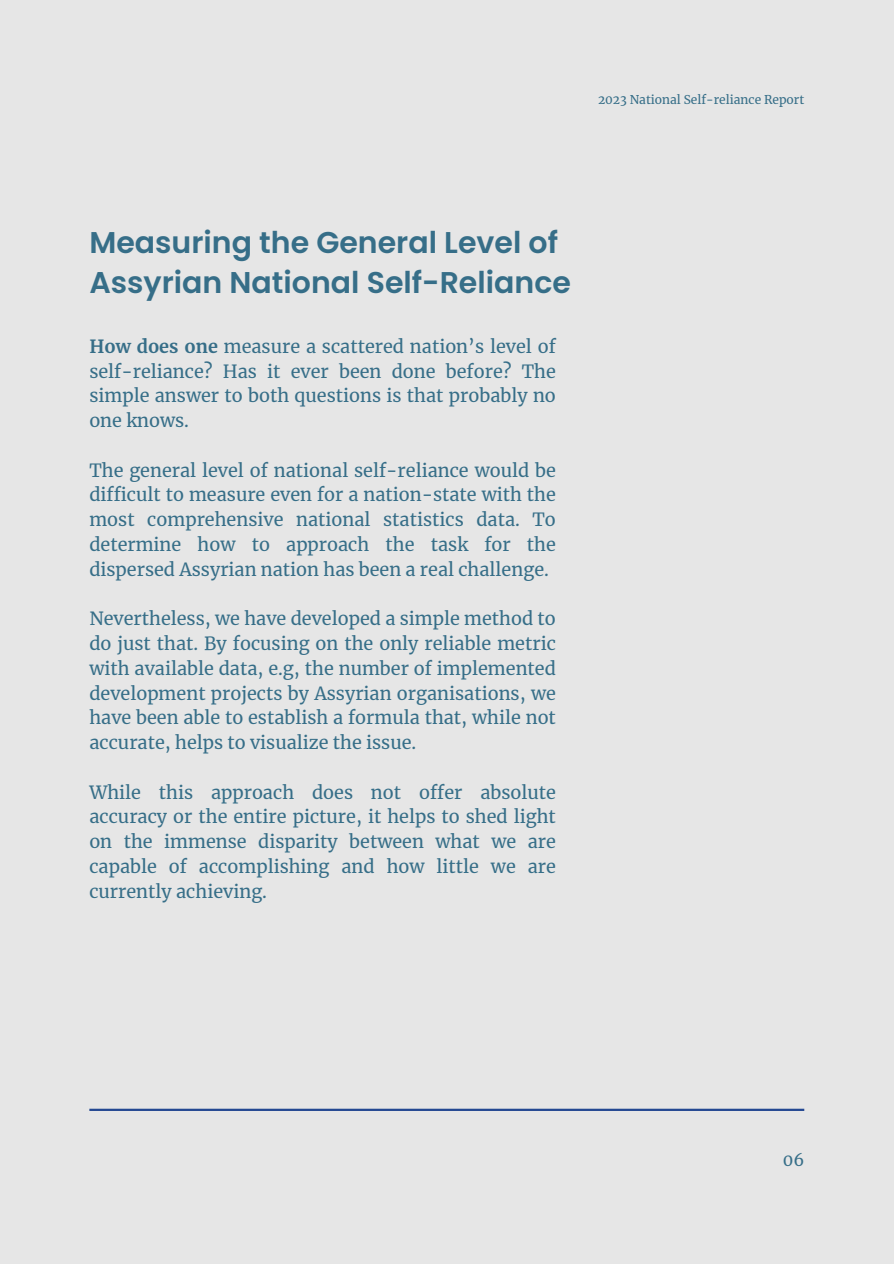
<style>
.page{position:relative;width:894px;height:1264px;background:#fff}
.page>*{position:absolute;margin:0;border:0;box-sizing:border-box;transform-origin:0 0}
.t1{font:600 30px/40.5px "Poppins";color:#366e88}
.t2{font:18px/24.8px "Merriweather";color:#366e88;text-align:justify}
.t3{font:16.5px "Merriweather";color:#366e88}
.t4{font:12px "Merriweather";color:#366e88}
.s1{font-weight:700}
</style>
<div class="page">
<div style="left:0;top:0;width:893px;height:1263px;background:#e6e6e6"></div>
<hr style="left:89px;top:1108px;width:715px;height:2px;background:#244892">
<p class="t4" style="left:598px;top:92px;width:208px">2023 National Self-reliance Report</p>
<h2 class="t1" style="left:89px;top:222px;width:483px">Measuring the General Level of<br>Assyrian National Self-Reliance</h2>
<p class="t2" style="left:89px;top:334px;width:468px"><span class="s1">How does one</span> measure a scattered nation’s level of self-reliance? Has it ever been done before? The simple answer to both questions is that probably no one knows.</p>
<h1 class="t2" style="left:89px;top:458px;width:468px">The general level of national self-reliance would be difficult to measure even for a nation-state with the most comprehensive national statistics data. To determine how to approach the task for the dispersed Assyrian nation has been a real challenge.</h1>
<h2 class="t2" style="left:89px;top:606px;width:468px">Nevertheless, we have developed a simple method to do just that. By focusing on the only reliable metric with available data, e.g, the number of implemented development projects by Assyrian organisations, we have been able to establish a formula that, while not accurate, helps to visualize the issue.</h2>
<h2 class="t2" style="left:89px;top:779px;width:468px">While this approach does not offer absolute accuracy or the entire picture, it helps to shed light on the immense disparity between what we are capable of accomplishing and how little we are currently achieving.</h2>
<h2 class="t3" style="left:782px;top:1149px;width:23px">06</h2>
</div>
